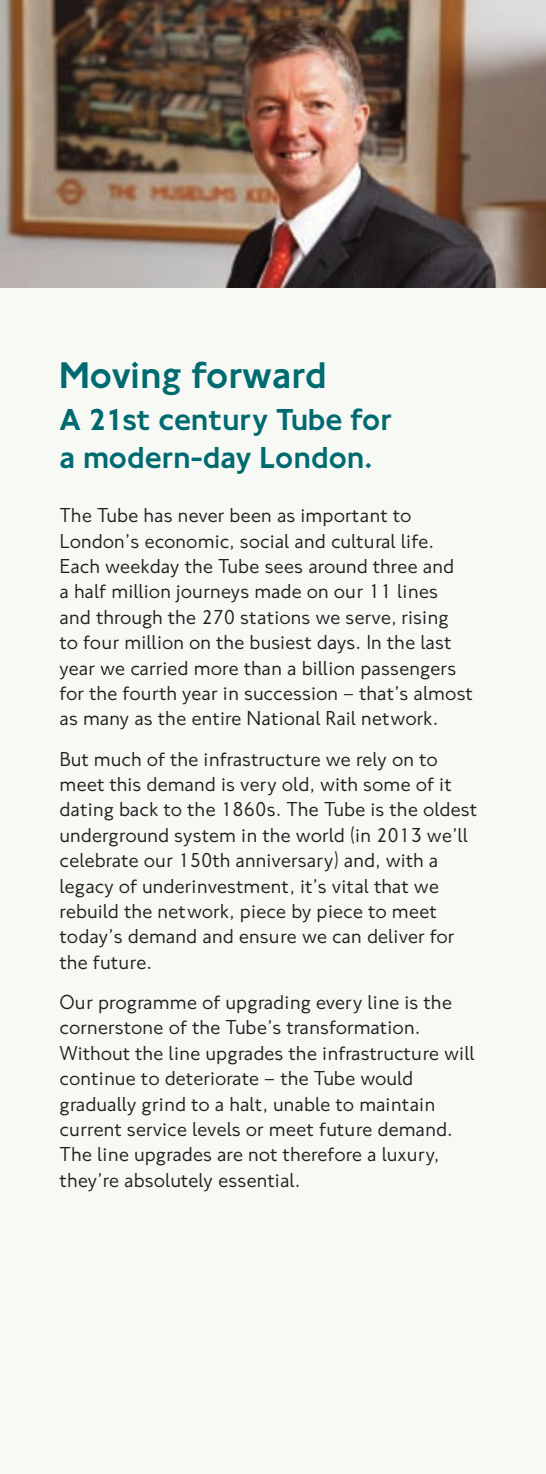
<style>
.page{position:relative;width:546px;height:1474px;background:#fff}
.page>*{position:absolute;margin:0;border:0;box-sizing:border-box;transform-origin:0 0}
.t1{font:500 38.5px "New Johnston";color:#006a71}
.t2{font:500 31.5px/38.3px "New Johnston";color:#006a71}
.t3{font:21px/25.4px "New Johnston";color:#231f20}
</style>
<div class="page">
<div style="left:0;top:288px;width:546px;height:1185px;background:#f7f9f5"></div>
<img style="left:0;top:0;width:546px;height:288px">
<h1 class="t1" style="left:60px;top:363px;width:269px">Moving forward</h1>
<h2 class="t2" style="left:59px;top:403px;width:334px">A 21st century Tube for a modern-day London.</h2>
<p class="t3" style="left:59px;top:504px;width:415px">The Tube has never been as important to London’s economic, social and cultural life.<br>Each weekday the Tube sees around three and<br>a half million journeys made on our 11 lines and through the 270 stations we serve, rising<br>to four million on the busiest days. In the last year we carried more than a billion passengers for the fourth year in succession – that’s almost as many as the entire National Rail network.</p>
<p class="t3" style="left:59px;top:748px;width:419px">But much of the infrastructure we rely on to meet this demand is very old, with some of it dating back to the 1860s. The Tube is the oldest underground system in the world (in 2013 we’ll celebrate our 150th anniversary) and, with a legacy of underinvestment, it’s vital that we rebuild the network, piece by piece to meet today’s demand and ensure we can deliver for the future.</p>
<p class="t3" style="left:59px;top:991px;width:416px">Our programme of upgrading every line is the cornerstone of the Tube’s transformation.<br>Without the line upgrades the infrastructure will continue to deteriorate – the Tube would gradually grind to a halt, unable to maintain current service levels or meet future demand.<br>The line upgrades are not therefore a luxury, they’re absolutely essential.</p>
</div>
